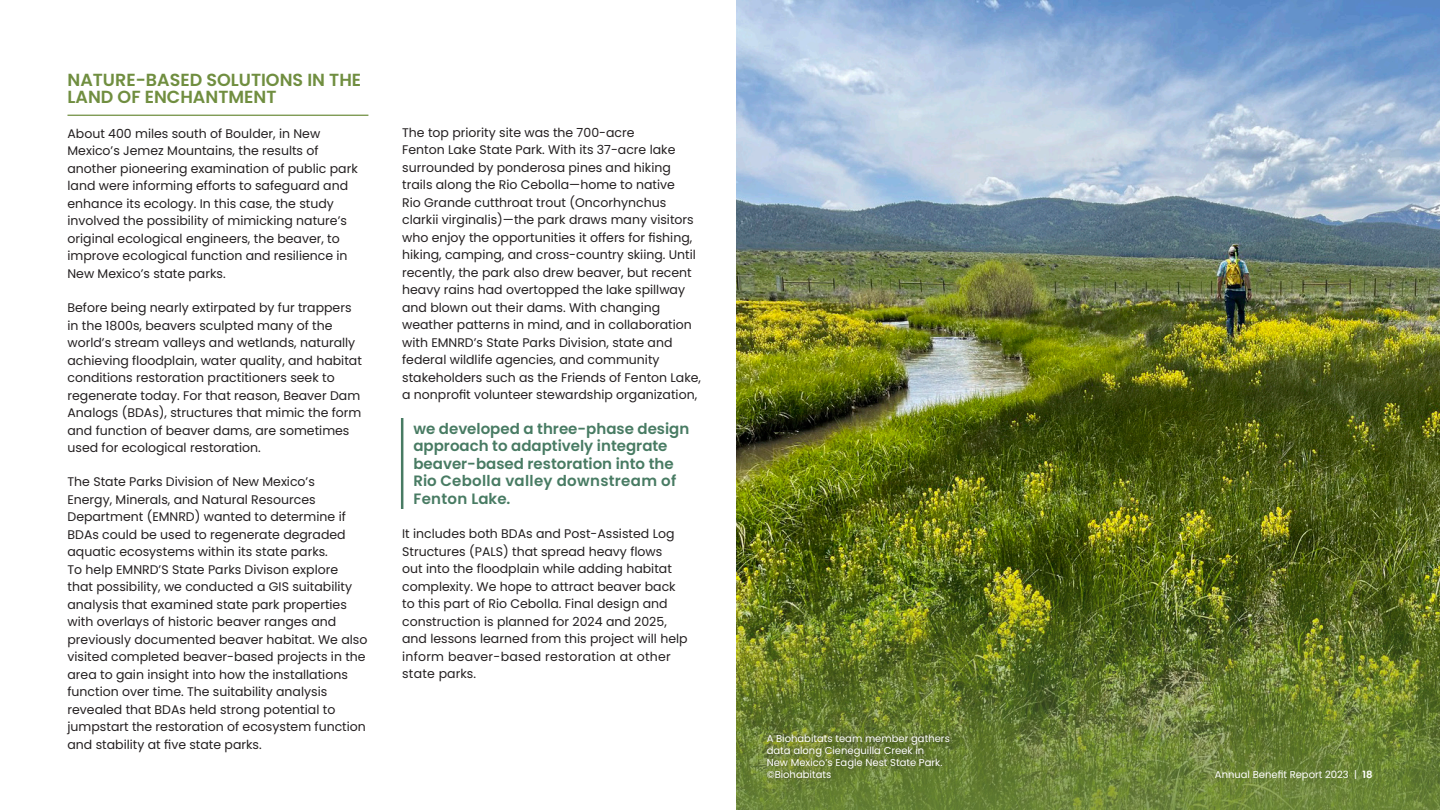
<style>
.page{position:relative;width:1440px;height:810px;background:#fff}
.page>*{position:absolute;margin:0;border:0;box-sizing:border-box;transform-origin:0 0}
.t1{font:600 17.5px/17.5px "Poppins";color:#708e40}
.Pull_Quote{font:600 15px/17.5px "Poppins";color:#487b63}
.Body_copy{font:12.5px/17.5px "Poppins";color:#231f20}
.image_captions{font:10px/12px "Poppins";color:#fff}
.s1{font-weight:600}
</style>
<div class="page">
<hr style="left:68px;top:115px;width:300px;height:1px;background:#708e40">
<hr style="left:401px;top:418px;width:2px;height:91px;background:#487b63">
<img style="left:737px;top:0;width:703px;height:344px">
<img style="left:737px;top:344px;width:703px;height:466px">
<div style="left:761px;top:728px;width:195px;height:57px;background:#231f20;opacity:.75"></div>
<h2 class="t1" style="left:68px;top:71px;width:295px">NATURE-BASED SOLUTIONS IN THE<br>LAND OF ENCHANTMENT</h2>
<p class="Body_copy" style="left:68px;top:125px;width:292px">About 400 miles south of Boulder, in New Mexico’s Jemez Mountains, the results of another pioneering examination of public park land were informing efforts to safeguard and enhance its ecology. In this case, the study involved the possibility of mimicking nature’s original ecological engineers, the beaver, to improve ecological function and resilience in New Mexico’s state parks.</p>
<p class="Body_copy" style="left:68px;top:299px;width:296px">Before being nearly extirpated by fur trappers in the 1800s, beavers sculpted many of the world’s stream valleys and wetlands, naturally achieving floodplain, water quality, and habitat conditions restoration practitioners seek to regenerate today. For that reason, Beaver Dam Analogs (BDAs), structures that mimic the form and function of beaver dams, are sometimes used for ecological restoration.</p>
<p class="Body_copy" style="left:68px;top:473px;width:301px">The State Parks Division of New Mexico’s<br>Energy, Minerals, and Natural Resources Department (EMNRD) wanted to determine if BDAs could be used to regenerate degraded aquatic ecosystems within its state parks.<br>To help EMNRD’S State Parks Divison explore<br>that possibility, we conducted a GIS suitability analysis that examined state park properties with overlays of historic beaver ranges and previously documented beaver habitat. We also visited completed beaver-based projects in the area to gain insight into how the installations function over time. The suitability analysis revealed that BDAs held strong potential to jumpstart the restoration of ecosystem function and stability at five state parks.</p>
<p class="Body_copy" style="left:402px;top:124px;width:300px">The top priority site was the 700-acre<br>Fenton Lake State Park. With its 37-acre lake surrounded by ponderosa pines and hiking trails along the Rio Cebolla—home to native<br>Rio Grande cutthroat trout (Oncorhynchus clarkii virginalis)—the park draws many visitors who enjoy the opportunities it offers for fishing, hiking, camping, and cross-country skiing. Until recently, the park also drew beaver, but recent heavy rains had overtopped the lake spillway and blown out their dams. With changing weather patterns in mind, and in collaboration with EMNRD’s State Parks Division, state and federal wildlife agencies, and community stakeholders such as the Friends of Fenton Lake, a nonprofit volunteer stewardship organization,</p>
<p class="Pull_Quote" style="left:413px;top:420px;width:277px">we developed a three-phase design approach to adaptively integrate beaver-based restoration into the<br>Rio Cebolla valley downstream of<br>Fenton Lake.</p>
<p class="Body_copy" style="left:402px;top:525px;width:287px">It includes both BDAs and Post-Assisted Log Structures (PALS) that spread heavy flows<br>out into the floodplain while adding habitat complexity. We hope to attract beaver back to this part of Rio Cebolla. Final design and construction is planned for 2024 and 2025, and lessons learned from this project will help inform beaver-based restoration at other state parks.</p>
<p class="image_captions" style="left:767px;top:733px;width:185px">A Biohabitats team member gathers data along Cieneguilla Creek in<br>New Mexico’s Eagle Nest State Park. ©Biohabitats</p>
<p class="image_captions" style="left:1215px;top:769px;width:159px">Annual Benefit Report 2023 | <span class="s1">18</span></p>
</div>
